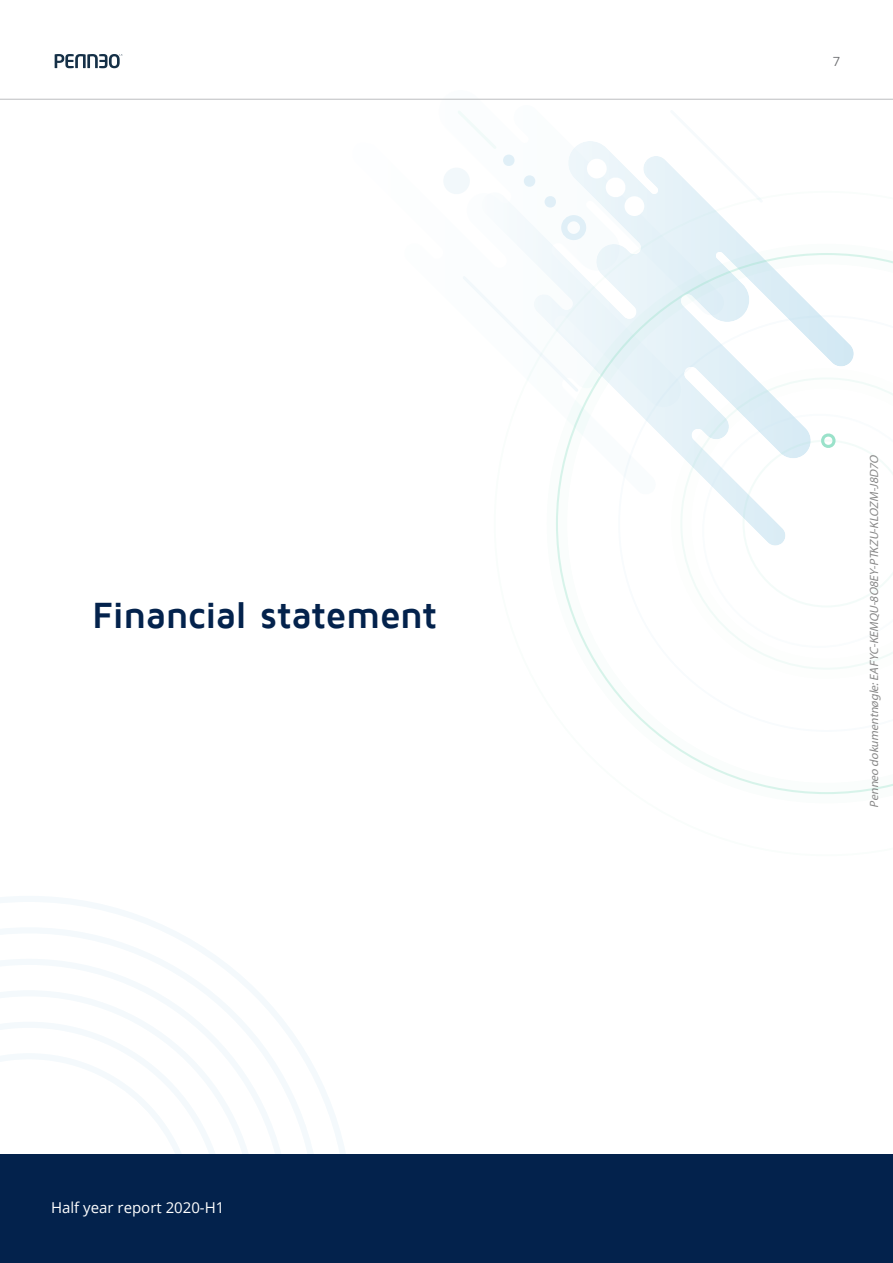
<style>
.page{position:relative;width:893px;height:1263px;background:#fff}
.page>*{position:absolute;margin:0;border:0;box-sizing:border-box;transform-origin:0 0}
.t1{font:700 37.5px "Maven Pro";letter-spacing:-.015em;color:#03224c}
.t2{font:15px "Open Sans";color:#fff}
.t3{font:13.5px "Maven Pro";color:#6d6e71}
.t4{font:italic 12px "Myriad Pro";color:#888}
</style>
<div class="page">
<svg style="left:507px;top:141px;width:163px;height:50px"></svg>
<svg style="left:458px;top:111px;width:38px;height:38px"></svg>
<svg style="left:606px;top:177px;width:38px;height:14px"></svg>
<div style="left:587px;top:159px;width:20px;height:19px;background:#fff;border-radius:10px"></div>
<svg style="left:503px;top:155px;width:33px;height:32px"></svg>
<svg style="left:670px;top:165px;width:26px;height:26px"></svg>
<svg style="left:463px;top:276px;width:31px;height:33px"></svg>
<div style="left:443px;top:168px;width:27px;height:26px;background:#f2f8fb;border-radius:50%"></div>
<svg style="left:494px;top:191px;width:267px;height:189px"></svg>
<svg style="left:547px;top:244px;width:346px;height:550px"></svg>
<svg style="left:702px;top:414px;width:191px;height:234px"></svg>
<svg style="left:0;top:896px;width:345px;height:258px"></svg>
<svg style="left:0;top:927px;width:321px;height:227px"></svg>
<svg style="left:259px;top:959px;width:31px;height:94px"></svg>
<svg style="left:0;top:945px;width:259px;height:108px"></svg>
<svg style="left:0;top:1053px;width:295px;height:101px"></svg>
<div style="left:0;top:1154px;width:893px;height:109px;background:#03224c"></div>
<hr style="left:0;top:99px;width:893px;height:1px;background:#bcbec0">
<svg style="left:55px;top:54px;width:67px;height:14px"></svg>
<h1 class="t1" style="left:92px;top:595px;width:347px">Financial statement</h1>
<p class="t2" style="left:51px;top:1201px;width:175px">Half year report 2020-H1</p>
<p class="t3" style="left:832px;top:54px;width:9px">7</p>
<p class="t4" style="left:869px;top:807px;width:356px;rotate:-90deg">Penneo dokumentnøgle:EAFYC-KEMQU-8O8EY-PTKZU-KLOZM-J8D7O</p>
</div>
